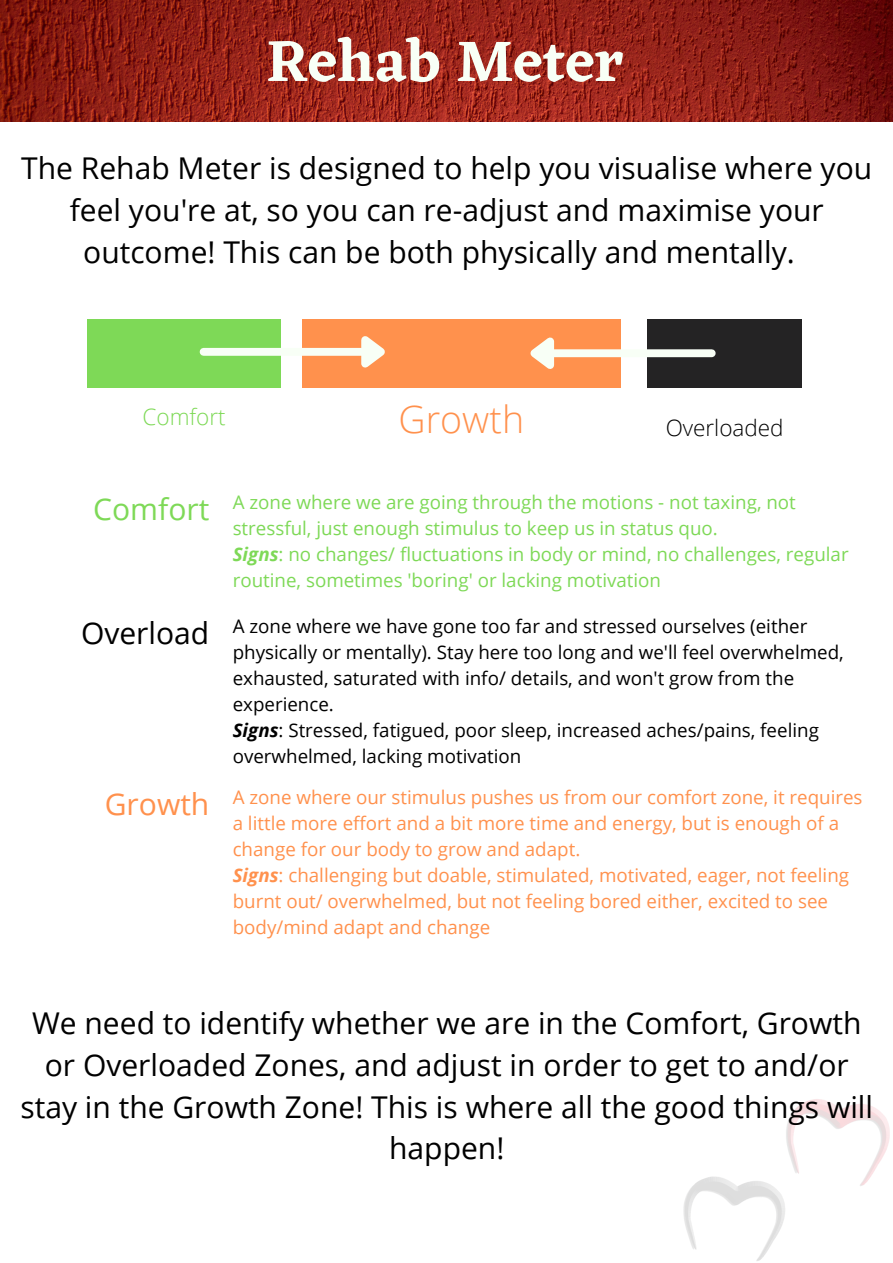
<style>
.page{position:relative;width:893px;height:1263px;background:#fff}
.page>*{position:absolute;margin:0;border:0;box-sizing:border-box;transform-origin:0 0}
.t1{font:600 60px "Eczar";color:#f8fff6}
.t2{font:300 37.5px "Open Sans";color:#ff914d}
.t3{font:30px/41.6px "Open Sans";color:#000;text-align:center}
.t4{font:30px "Open Sans";color:#7ed957}
.t5{font:30px "Open Sans";color:#ff914d}
.t6{font:300 22.5px "Open Sans";color:#000}
.t7{font:300 22.5px "Open Sans";color:#7ed957}
.t8{font:18.75px/25.9px "Open Sans";color:#ff914d}
.t9{font:18.75px/25.9px "Open Sans";color:#000}
.t10{font:18.75px/25.9px "Open Sans";color:#7ed957}
.s1{font-weight:700;font-style:italic}
</style>
<div class="page">
<img style="left:683px;top:1099px;width:207px;height:162px">
<div style="left:647px;top:319px;width:155px;height:68px;background:#242324"></div>
<div style="left:302px;top:319px;width:318px;height:68px;background:#ff914d"></div>
<div style="left:87px;top:319px;width:194px;height:68px;background:#7ed957"></div>
<div style="left:204px;top:348px;width:157px;height:8px;background:#f8fff6"></div>
<svg style="left:354px;top:336px;width:31px;height:32px"></svg>
<div style="left:554px;top:349px;width:157px;height:8px;background:#f8fff6"></div>
<svg style="left:530px;top:337px;width:31px;height:32px"></svg>
<img style="left:0;top:0;width:893px;height:121px">
<p class="t1" style="left:266px;top:25px;width:358px">Rehab Meter</p>
<p class="t3" style="left:21px;top:147px;width:852px">The Rehab Meter is designed to help you visualise where you feel you're at, so you can re-adjust and maximise your outcome! This can be both physically and mentally.</p>
<p class="t7" style="left:142px;top:401px;width:85px">Comfort</p>
<p class="t2" style="left:398px;top:393px;width:127px">Growth</p>
<p class="t6" style="left:665px;top:412px;width:119px">Overloaded</p>
<p class="t4" style="left:93px;top:487px;width:118px">Comfort</p>
<p class="t10" style="left:233px;top:489px;width:565px">A zone where we are going through the motions - not taxing, not stressful, just enough stimulus to keep us in status quo.</p>
<p class="t10" style="left:233px;top:540px;width:617px"><span class="s1">Signs</span>: no changes/ fluctuations in body or mind, no challenges, regular routine, sometimes 'boring' or lacking motivation</p>
<p class="t3" style="left:81px;top:611px;width:130px">Overload</p>
<p class="t9" style="left:233px;top:613px;width:612px">A zone where we have gone too far and stressed ourselves (either physically or mentally). Stay here too long and we'll feel overwhelmed, exhausted, saturated with info/ details, and won't grow from the experience.</p>
<p class="t9" style="left:233px;top:716px;width:588px"><span class="s1">Signs</span>: Stressed, fatigued, poor sleep, increased aches/pains, feeling overwhelmed, lacking motivation</p>
<p class="t5" style="left:105px;top:783px;width:106px">Growth</p>
<p class="t8" style="left:233px;top:784px;width:631px">A zone where our stimulus pushes us from our comfort zone, it requires a little more effort and a bit more time and energy, but is enough of a change for our body to grow and adapt.</p>
<p class="t8" style="left:233px;top:861px;width:618px"><span class="s1">Signs</span>: challenging but doable, stimulated, motivated, eager, not feeling burnt out/ overwhelmed, but not feeling bored either, excited to see body/mind adapt and change</p>
<p class="t3" style="left:20px;top:1002px;width:854px">We need to identify whether we are in the Comfort, Growth or Overloaded Zones, and adjust in order to get to and/or stay in the Growth Zone! This is where all the good things will happen!</p>
</div>
